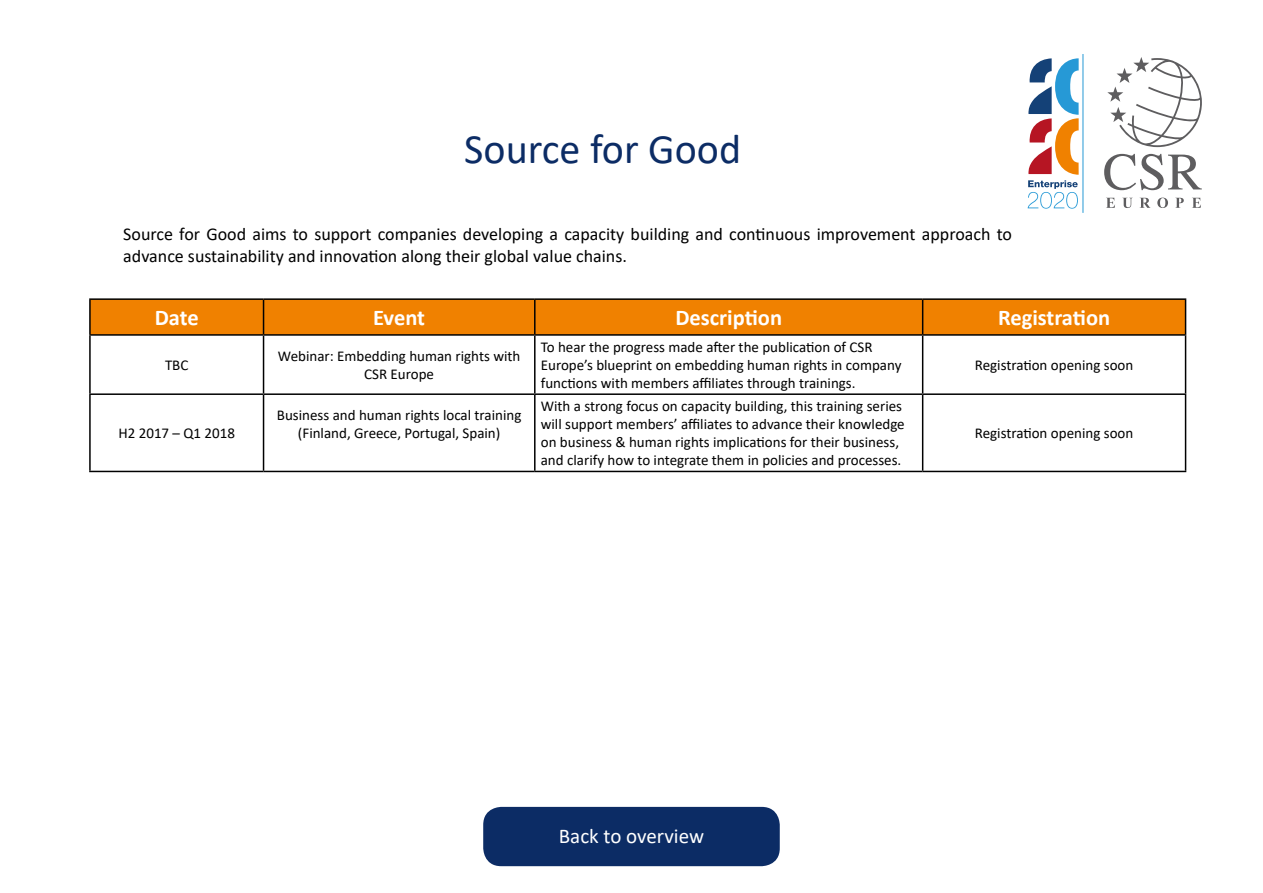
<style>
.page{position:relative;width:1263px;height:893px;background:#fff}
.page>*{position:absolute;margin:0;border:0;box-sizing:border-box;transform-origin:0 0}
.t1{font:42px "Calibri";color:#0c2c65}
.t2{font:700 22.5px "Calibri";color:#fff}
.t3{font:21px "Calibri";color:#fff}
.t4{font:18px/21.6px "Calibri";color:#000}
.t5{font:15px/18px "Calibri";color:#000;text-align:center}
</style>
<div class="page">
<svg style="left:1104px;top:154px;width:98px;height:36px"></svg>
<svg style="left:1107px;top:57px;width:95px;height:90px"></svg>
<svg style="left:1106px;top:198px;width:9px;height:10px"></svg>
<svg style="left:1123px;top:198px;width:9px;height:10px"></svg>
<svg style="left:1139px;top:198px;width:11px;height:10px"></svg>
<svg style="left:1157px;top:198px;width:11px;height:10px"></svg>
<svg style="left:1175px;top:198px;width:9px;height:10px"></svg>
<svg style="left:1192px;top:198px;width:9px;height:10px"></svg>
<svg style="left:1028px;top:58px;width:51px;height:151px"></svg>
<hr style="left:1083px;top:54px;width:1px;height:159px;background:#2699d6">
<div style="left:91px;top:300px;width:1094px;height:34px;background:#f08100"></div>
<hr style="left:89px;top:298px;width:175px;height:2px;background:#000">
<hr style="left:89px;top:300px;width:2px;height:34px;background:#000">
<hr style="left:264px;top:298px;width:271px;height:2px;background:#000">
<hr style="left:263px;top:300px;width:1px;height:34px;background:#000">
<hr style="left:535px;top:298px;width:388px;height:2px;background:#000">
<hr style="left:534px;top:300px;width:1px;height:34px;background:#000">
<hr style="left:923px;top:298px;width:263px;height:2px;background:#000">
<hr style="left:922px;top:300px;width:1px;height:34px;background:#000">
<hr style="left:1185px;top:300px;width:1px;height:34px;background:#000">
<hr style="left:89px;top:334px;width:175px;height:2px;background:#000">
<hr style="left:89px;top:336px;width:2px;height:57px;background:#000">
<hr style="left:264px;top:334px;width:271px;height:2px;background:#000">
<hr style="left:263px;top:336px;width:1px;height:57px;background:#000">
<hr style="left:535px;top:334px;width:388px;height:2px;background:#000">
<hr style="left:534px;top:336px;width:1px;height:57px;background:#000">
<hr style="left:923px;top:334px;width:263px;height:2px;background:#000">
<hr style="left:922px;top:336px;width:1px;height:57px;background:#000">
<hr style="left:1185px;top:336px;width:1px;height:57px;background:#000">
<hr style="left:89px;top:393px;width:175px;height:2px;background:#000">
<hr style="left:89px;top:395px;width:2px;height:76px;background:#000">
<hr style="left:264px;top:393px;width:271px;height:2px;background:#000">
<hr style="left:263px;top:395px;width:1px;height:76px;background:#000">
<hr style="left:535px;top:393px;width:388px;height:2px;background:#000">
<hr style="left:534px;top:395px;width:1px;height:76px;background:#000">
<hr style="left:923px;top:393px;width:263px;height:2px;background:#000">
<hr style="left:922px;top:395px;width:1px;height:76px;background:#000">
<hr style="left:1185px;top:395px;width:1px;height:76px;background:#000">
<hr style="left:89px;top:471px;width:175px;height:1px;background:#000">
<hr style="left:264px;top:471px;width:271px;height:1px;background:#000">
<hr style="left:535px;top:471px;width:388px;height:1px;background:#000">
<hr style="left:923px;top:471px;width:263px;height:1px;background:#000">
<div style="left:483px;top:807px;width:297px;height:59px;background:#0c2c65;border-radius:18px"></div>
<h1 class="t1" style="left:464px;top:120px;width:278px">Source for Good</h1>
<p class="t4" style="left:123px;top:223px;width:890px">Source for Good aims to support companies developing a capacity building and continuous improvement approach to advance sustainability and innovation along their global value chains.</p>
<h2 class="t2" style="left:155px;top:302px;width:45px">Date</h2>
<h2 class="t2" style="left:373px;top:302px;width:53px">Event</h2>
<h2 class="t2" style="left:675px;top:302px;width:108px">Description</h2>
<h2 class="t2" style="left:998px;top:302px;width:114px">Registration</h2>
<p class="t5" style="left:165px;top:356px;width:25px">TBC</p>
<p class="t5" style="left:278px;top:347px;width:244px">Webinar: Embedding human rights with<br>CSR Europe</p>
<p class="t5" style="left:541px;top:338px;width:362px;text-align:left">To hear the progress made after the publication of CSR<br>Europe’s blueprint on embedding human rights in company functions with members affiliates through trainings.</p>
<p class="t5" style="left:975px;top:356px;width:160px">Registration opening soon</p>
<p class="t5" style="left:118px;top:424px;width:118px">H2 2017 – Q1 2018</p>
<p class="t5" style="left:277px;top:406px;width:246px">Business and human rights local training (Finland, Greece, Portugal, Spain)</p>
<p class="t5" style="left:541px;top:397px;width:365px;text-align:left">With a strong focus on capacity building, this training series will support members’ affiliates to advance their knowledge on business &amp; human rights implications for their business, and clarify how to integrate them in policies and processes.</p>
<p class="t5" style="left:975px;top:424px;width:160px">Registration opening soon</p>
<h3 class="t3" style="left:559px;top:821px;width:147px">Back to overview</h3>
</div>
